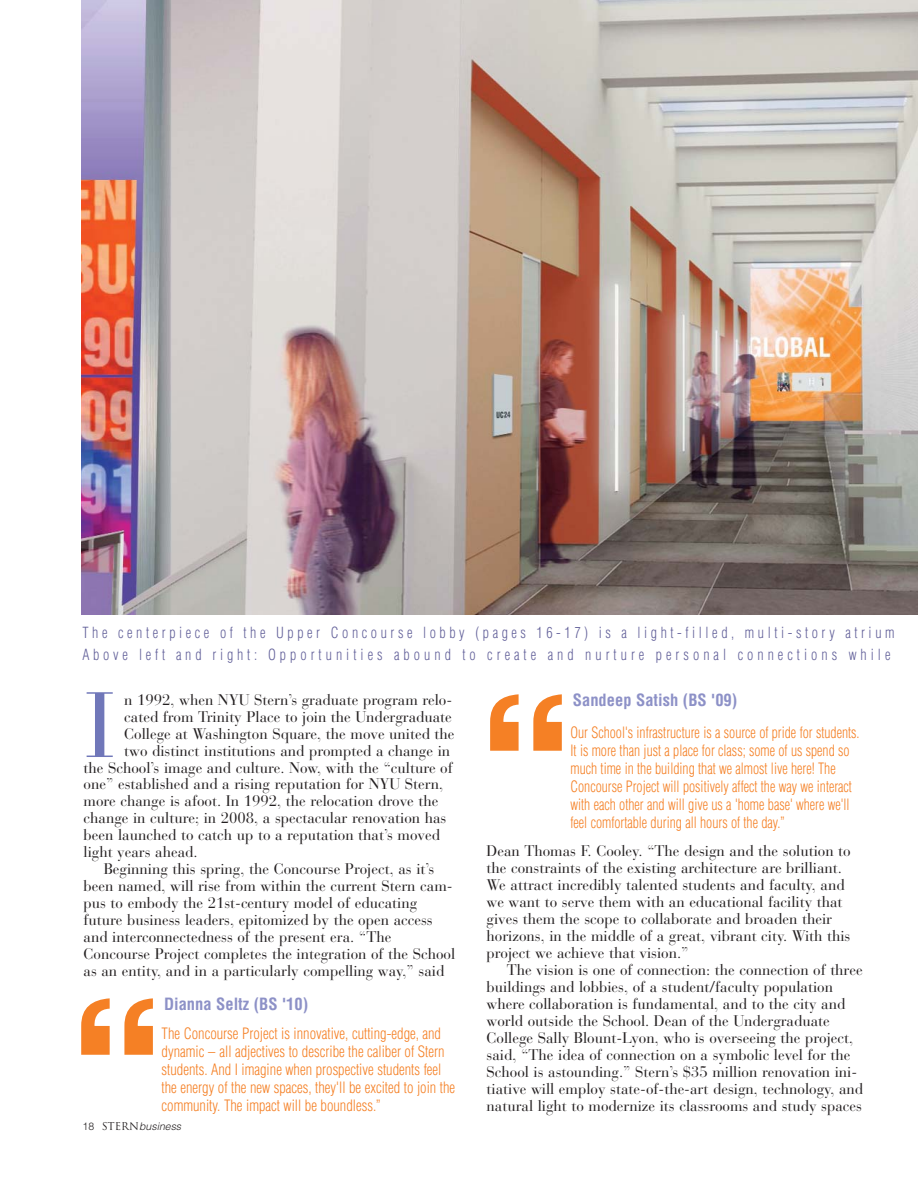
<style>
.page{position:relative;width:918px;height:1188px;background:#fff}
.page>*{position:absolute;margin:0;border:0;box-sizing:border-box;transform-origin:0 0}
.t1{font:900 condensed 180.15px "Helvetica";color:#f58025}
.t2{font:91.95px "Bauer Bodoni";color:#7077b9}
.t3{font:700 condensed 16.5px "Helvetica";color:#8d91c7}
.t4{font:15.3px/17px "Bauer Bodoni";color:#231f20}
.t5{font:300 condensed 15.3px/18px "Helvetica";color:#f58025;scale:.9 1}
.t6{font:300 condensed 15.3px/18px "Helvetica";color:#f58025;scale:.95 1}
.t7{font:300 condensed 15px/22.5px "Helvetica";letter-spacing:.265em;color:#63619a;scale:.94 1}
.t8{font:italic 300 10.5px "Helvetica";color:#231f20}
.s1{font-style:normal}
.s2{font-family:"Trajan";font-weight:400;font-style:normal}
</style>
<div class="page">
<img style="left:81px;top:0;width:837px;height:614px">
<p class="t7" style="left:82px;top:622px;width:865px">The centerpiece of the Upper Concourse lobby (pages 16-17) is a light-filled, multi-story atrium<br>Above left and right: Opportunities abound to create and nurture personal connections while</p>
<h2 class="t2" style="left:84px;top:689px;width:32px">I</h2>
<p class="t4" style="left:124px;top:693px;width:330px">n 1992, when NYU Stern’s graduate program relo-</p>
<p class="t4" style="left:124px;top:710px;width:329px">cated from Trinity Place to join the Undergraduate</p>
<p class="t4" style="left:124px;top:727px;width:332px">College at Washington Square, the move united the</p>
<p class="t4" style="left:124px;top:744px;width:327px">two distinct institutions and prompted a change in</p>
<p class="t4" style="left:84px;top:760px;width:371px">the School’s image and culture. Now, with the “culture of</p>
<p class="t4" style="left:84px;top:777px;width:361px">one” established and a rising reputation for NYU Stern,</p>
<p class="t4" style="left:84px;top:794px;width:356px">more change is afoot. In 1992, the relocation drove the</p>
<p class="t4" style="left:84px;top:811px;width:364px">change in culture; in 2008, a spectacular renovation has</p>
<p class="t4" style="left:84px;top:828px;width:358px">been launched to catch up to a reputation that’s moved</p>
<p class="t4" style="left:84px;top:845px;width:116px">light years ahead.</p>
<p class="t4" style="left:104px;top:862px;width:332px">Beginning this spring, the Concourse Project, as it’s</p>
<p class="t4" style="left:84px;top:879px;width:371px">been named, will rise from within the current Stern cam-</p>
<p class="t4" style="left:84px;top:896px;width:335px">pus to embody the 21st-century model of educating</p>
<p class="t4" style="left:84px;top:913px;width:351px">future business leaders, epitomized by the open access</p>
<p class="t4" style="left:84px;top:930px;width:309px">and interconnectedness of the present era. “The</p>
<p class="t4" style="left:84px;top:947px;width:373px">Concourse Project completes the integration of the School</p>
<p class="t4" style="left:84px;top:964px;width:362px">as an entity, and in a particularly compelling way,” said</p>
<h1 class="t1" style="left:72px;top:1002px;width:92px">“</h1>
<p class="t3" style="left:164px;top:997px;width:146px">Dianna Seltz (BS '10)</p>
<p class="t6" style="left:162px;top:1025px;width:311px">The Concourse Project is innovative, cutting-edge, and dynamic – all adjectives to describe the caliber of Stern students. And I imagine when prospective students feel the energy of the new spaces, they'll be excited to join the community. The impact will be boundless.”</p>
<p class="t8" style="left:82px;top:1122px;width:100px"><span class="s1">18</span> <span class="s2">STERN</span>business</p>
<h1 class="t1" style="left:481px;top:698px;width:92px">“</h1>
<p class="t3" style="left:573px;top:693px;width:166px">Sandeep Satish (BS '09)</p>
<p class="t5" style="left:571px;top:724px;width:323px">Our School's infrastructure is a source of pride for students.<br>It is more than just a place for class; some of us spend so much time in the building that we almost live here! The Concourse Project will positively affect the way we interact with each other and will give us a 'home base' where we'll feel comfortable during all hours of the day.”</p>
<p class="t4" style="left:487px;top:844px;width:366px">Dean Thomas F. Cooley. “The design and the solution to the constraints of the existing architecture are brilliant.<br>We attract incredibly talented students and faculty, and we want to serve them with an educational facility that gives them the scope to collaborate and broaden their horizons, in the middle of a great, vibrant city. With this project we achieve that vision.”</p>
<p class="t4" style="left:487px;top:963px;width:378px;text-indent:20px">The vision is one of connection: the connection of three buildings and lobbies, of a student/faculty population where collaboration is fundamental, and to the city and world outside the School. Dean of the Undergraduate College Sally Blount-Lyon, who is overseeing the project, said, “The idea of connection on a symbolic level for the School is astounding.” Stern’s $35 million renovation ini&shy;tiative will employ state-of-the-art design, technology, and</p>
<p class="t4" style="left:487px;top:1099px;width:377px">natural light to modernize its classrooms and study spaces</p>
</div>
